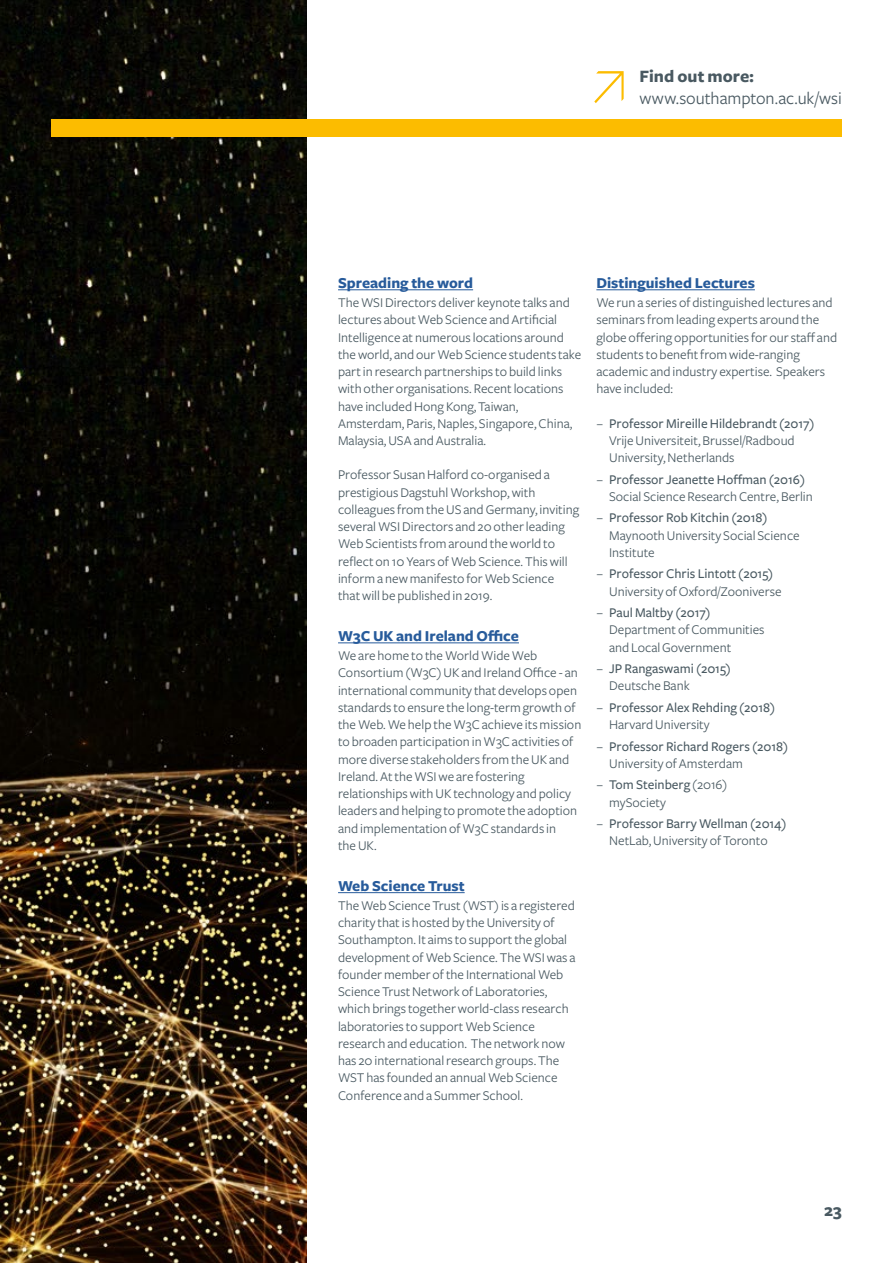
<style>
.page{position:relative;width:893px;height:1263px;background:#fff}
.page>*{position:absolute;margin:0;border:0;box-sizing:border-box;transform-origin:0 0}
.t1{font:18px "Freight Sans";letter-spacing:-.005em;color:#495961}
.t2{font:700 18px "Freight Sans";color:#495961}
.t3{font:700 15.75px "Freight Sans";color:#275b9b}
.t4{font:13.8px/17.2px "Freight Sans";color:#495961}
.t5{font:500 13.8px/17.2px "Freight Sans";color:#495961}
.s1{font-weight:500}
.s2{font-weight:400}
</style>
<div class="page">
<img style="left:0;top:0;width:306px;height:1263px">
<hr style="left:338px;top:290px;width:135px;height:1px;background:#275b9b">
<hr style="left:338px;top:643px;width:181px;height:1px;background:#275b9b">
<hr style="left:338px;top:892px;width:127px;height:1px;background:#275b9b">
<hr style="left:596px;top:290px;width:159px;height:1px;background:#275b9b">
<div style="left:51px;top:119px;width:791px;height:17px;background:#fcbc00"></div>
<svg style="left:594px;top:71px;width:30px;height:32px"></svg>
<h1 class="t2" style="left:639px;top:66px;width:116px">Find out more:</h1>
<h1 class="t1" style="left:639px;top:89px;width:204px">www.southampton.ac.uk/wsi</h1>
<p class="t3" style="left:338px;top:274px;width:137px">Spreading the word</p>
<p class="t4" style="left:338px;top:294px;width:245px">The WSI Directors deliver keynote talks and lectures about Web Science and Artificial Intelligence at numerous locations around the world, and our Web Science students take part in research partnerships to build links with other organisations. Recent locations have included Hong Kong, Taiwan, Amsterdam, Paris, Naples, Singapore, China, Malaysia, USA and Australia.</p>
<p class="t4" style="left:338px;top:466px;width:243px">Professor Susan Halford co-organised a prestigious Dagstuhl Workshop, with colleagues from the US and Germany, inviting several WSI Directors and 20 other leading Web Scientists from around the world to reflect on 10 Years of Web Science. This will inform a new manifesto for Web Science that will be published in 2019.</p>
<p class="t3" style="left:338px;top:627px;width:182px">W3C UK and Ireland Office</p>
<p class="t4" style="left:338px;top:647px;width:245px">We are home to the World Wide Web Consortium (W3C) UK and Ireland Office - an international community that develops open standards to ensure the long-term growth of the Web. We help the W3C achieve its mission to broaden participation in W3C activities of more diverse stakeholders from the UK and Ireland. At the WSI we are fostering relationships with UK technology and policy leaders and helping to promote the adoption and implementation of W3C standards in<br>the UK.</p>
<p class="t3" style="left:338px;top:877px;width:128px">Web Science Trust</p>
<p class="t4" style="left:338px;top:897px;width:239px">The Web Science Trust (WST) is a registered charity that is hosted by the University of Southampton. It aims to support the global development of Web Science. The WSI was a founder member of the International Web Science Trust Network of Laboratories, which brings together world-class research laboratories to support Web Science research and education. The network now has 20 international research groups. The WST has founded an annual Web Science Conference and a Summer School.</p>
<p class="t3" style="left:596px;top:274px;width:160px">Distinguished Lectures</p>
<p class="t4" style="left:596px;top:294px;width:242px">We run a series of distinguished lectures and seminars from leading experts around the globe offering opportunities for our staff and students to benefit from wide-ranging academic and industry expertise. Speakers have included:</p>
<p class="t4" style="left:609px;top:415px;width:207px;text-indent:-13px">− <span class="s1">Professor Mireille Hildebrandt (2017)<br></span>Vrije Universiteit, Brussel/Radboud<br>University, Netherlands</p>
<p class="t4" style="left:609px;top:471px;width:205px;text-indent:-13px">− <span class="s1">Professor Jeanette Hoffman (2016)<br></span>Social Science Research Centre, Berlin</p>
<p class="t4" style="left:609px;top:509px;width:192px;text-indent:-13px">− <span class="s1">Professor Rob Kitchin (2018)<br></span>Maynooth University Social Science<br>Institute</p>
<p class="t4" style="left:609px;top:565px;width:174px;text-indent:-13px">− <span class="s1">Professor Chris Lintott (2015)<br></span>University of Oxford/Zooniverse</p>
<p class="t4" style="left:609px;top:604px;width:157px;text-indent:-13px">− <span class="s1">Paul Maltby (2017)<br></span>Department of Communities and Local Government</p>
<p class="t5" style="left:609px;top:660px;width:123px;text-indent:-13px"><span class="s2">−</span> JP Rangaswami (2015)<br><span class="s2">Deutsche Bank</span></p>
<p class="t5" style="left:609px;top:699px;width:168px;text-indent:-13px"><span class="s2">−</span> Professor Alex Rehding (2018)<br><span class="s2">Harvard University</span></p>
<p class="t5" style="left:609px;top:738px;width:181px;text-indent:-13px"><span class="s2">−</span> Professor Richard Rogers (2018)<br><span class="s2">University of Amsterdam</span></p>
<p class="t4" style="left:609px;top:776px;width:120px;text-indent:-13px">− <span class="s1">Tom Steinberg</span> (2016) mySociety</p>
<p class="t4" style="left:596px;top:815px;width:192px;text-align:center">− <span class="s1">Professor Barry Wellman (2014)<br></span>NetLab, University of Toronto</p>
<h1 class="t2" style="left:824px;top:1201px;width:19px">23</h1>
</div>
